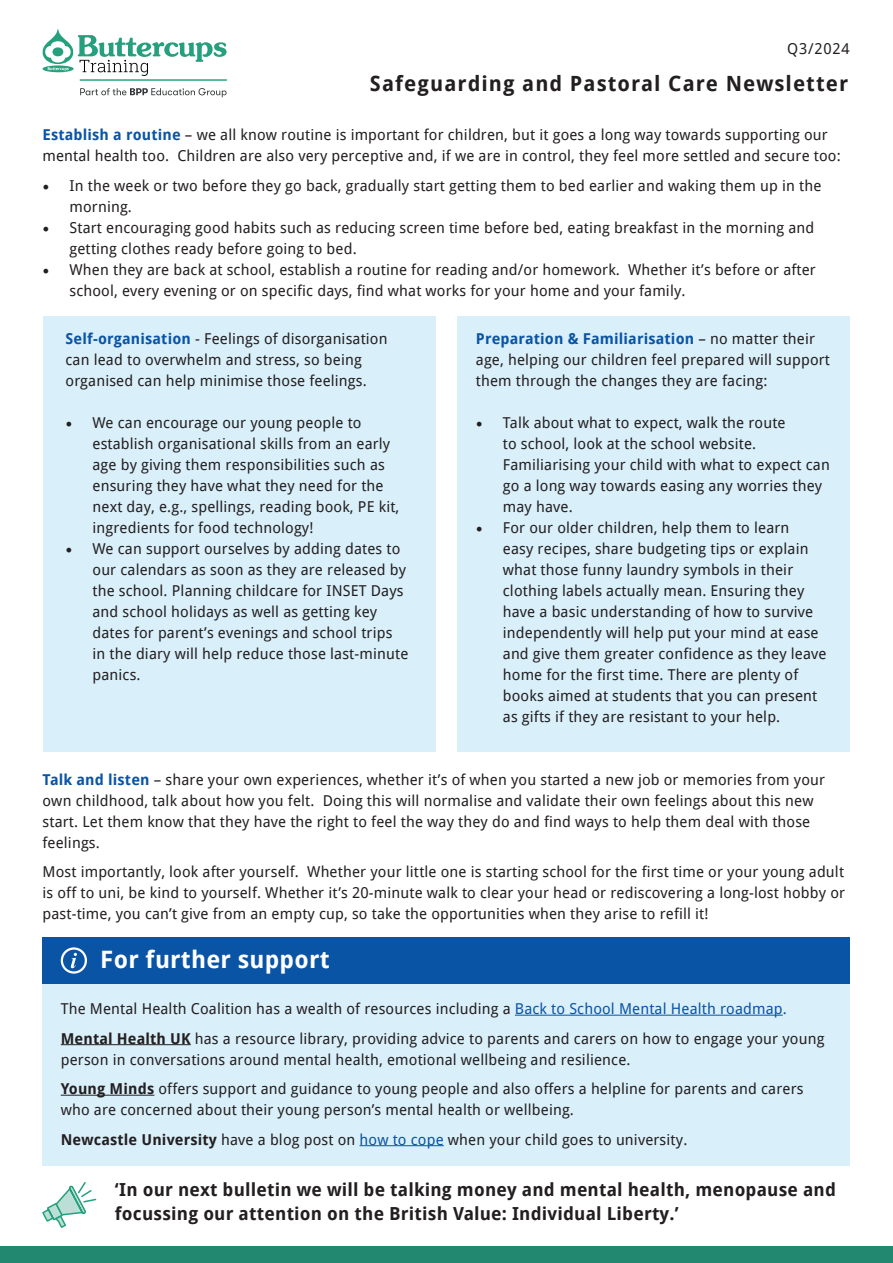
<style>
.page{position:relative;width:893px;height:1263px;background:#fff}
.page>*{position:absolute;margin:0;border:0;box-sizing:border-box;transform-origin:0 0}
.t1{font:700 24px "Droid Sans";letter-spacing:.01em;color:#fff}
.t2{font:700 21px "Droid Sans";letter-spacing:.05em;color:#231f20}
.t3{font:700 18px/24px "Droid Sans";letter-spacing:.01em;color:#231f20}
.t4{font:15px/21px "Droid Sans";letter-spacing:.01em;color:#231f20}
.s1{font-weight:700;color:#0a54a6}
.s2{font-family:"Minion Pro";font-size:18px}
.s3{color:#0a54a6}
.s4{font-weight:700}
</style>
<div class="page">
<div style="left:0;top:1247px;width:893px;height:16px;background:#238870"></div>
<hr style="left:80px;top:79px;width:147px;height:2px;background:#24a07c">
<svg style="left:42px;top:29px;width:185px;height:47px"></svg>
<svg style="left:80px;top:88px;width:147px;height:9px"></svg>
<div style="left:457px;top:316px;width:393px;height:436px;background:#d9effa"></div>
<div style="left:43px;top:316px;width:392px;height:436px;background:#d9effa"></div>
<div style="left:43px;top:955px;width:807px;height:211px;background:#d9effa"></div>
<div style="left:43px;top:937px;width:807px;height:47px;background:#0a54a6"></div>
<svg style="left:71px;top:953px;width:6px;height:15px"></svg>
<div style="left:61px;top:947px;width:26px;height:27px;border:2px solid #fff;border-radius:50%"></div>
<hr style="left:515px;top:1015px;width:268px;height:1px;background:#0a54a6">
<hr style="left:61px;top:1044px;width:130px;height:1px;background:#231f20">
<hr style="left:61px;top:1095px;width:93px;height:1px;background:#231f20">
<hr style="left:360px;top:1145px;width:84px;height:1px;background:#0a54a6">
<svg style="left:42px;top:1182px;width:55px;height:46px"></svg>
<p class="t4" style="left:787px;top:38px;width:64px">Q3/2024</p>
<h2 class="t2" style="left:370px;top:72px;width:480px">Safeguarding and Pastoral Care Newsletter</h2>
<p class="t4" style="left:43px;top:124px;width:800px"><span class="s1">Establish a routine</span> – we all know routine is important for children, but it goes a long way towards supporting our mental health too. Children are also very perceptive and, if we are in control, they feel more settled and secure too:</p>
<p class="t4" style="left:70px;top:175px;width:753px;text-indent:-27px"><span class="s2">•</span> In the week or two before they go back, gradually start getting them to bed earlier and waking them up in the morning.</p>
<p class="t4" style="left:70px;top:217px;width:746px;text-indent:-27px"><span class="s2">•</span> Start encouraging good habits such as reducing screen time before bed, eating breakfast in the morning and getting clothes ready before going to bed.</p>
<p class="t4" style="left:70px;top:259px;width:748px;text-indent:-27px"><span class="s2">•</span> When they are back at school, establish a routine for reading and/or homework. Whether it’s before or after school, every evening or on specific days, find what works for your home and your family.</p>
<p class="t4" style="left:66px;top:329px;width:324px"><span class="s1">Self-organisation</span> - Feelings of disorganisation can lead to overwhelm and stress, so being organised can help minimise those feelings.</p>
<p class="t4" style="left:93px;top:413px;width:308px;text-indent:-27px"><span class="s2">•</span> We can encourage our young people to establish organisational skills from an early age by giving them responsibilities such as ensuring they have what they need for the next day, e.g., spellings, reading book, PE kit, ingredients for food technology!</p>
<p class="t4" style="left:93px;top:539px;width:317px;text-indent:-27px"><span class="s2">•</span> We can support ourselves by adding dates to our calendars as soon as they are released by the school. Planning childcare for INSET Days and school holidays as well as getting key dates for parent’s evenings and school trips in the diary will help reduce those last-minute panics.</p>
<p class="t4" style="left:476px;top:329px;width:356px"><span class="s1">Preparation &amp; Familiarisation</span> – no matter their age, helping our children feel prepared will support them through the changes they are facing:</p>
<p class="t4" style="left:503px;top:413px;width:328px;text-indent:-27px"><span class="s2">•</span> Talk about what to expect, walk the route<br>to school, look at the school website.<br>Familiarising your child with what to expect can go a long way towards easing any worries they may have.</p>
<p class="t4" style="left:503px;top:518px;width:325px;text-indent:-27px"><span class="s2">•</span> For our older children, help them to learn<br>easy recipes, share budgeting tips or explain what those funny laundry symbols in their clothing labels actually mean. Ensuring they have a basic understanding of how to survive independently will help put your mind at ease and give them greater confidence as they leave home for the first time. There are plenty of books aimed at students that you can present as gifts if they are resistant to your help.</p>
<p class="t4" style="left:43px;top:769px;width:784px"><span class="s1">Talk and listen</span> – share your own experiences, whether it’s of when you started a new job or memories from your own childhood, talk about how you felt. Doing this will normalise and validate their own feelings about this new start. Let them know that they have the right to feel the way they do and find ways to help them deal with those feelings.</p>
<p class="t4" style="left:43px;top:861px;width:804px;text-align:justify">Most importantly, look after yourself. Whether your little one is starting school for the first time or your young adult is off to uni, be kind to yourself. Whether it’s 20-minute walk to clear your head or rediscovering a long-lost hobby or past-time, you can’t give from an empty cup, so take the opportunities when they arise to refill it!</p>
<p class="t1" style="left:100px;top:945px;width:231px">For further support</p>
<p class="t4" style="left:61px;top:998px;width:727px">The Mental Health Coalition has a wealth of resources including a <span class="s3">Back to School Mental Health roadmap.</span></p>
<p class="t4" style="left:61px;top:1028px;width:765px"><span class="s4">Mental Health UK</span> has a resource library, providing advice to parents and carers on how to engage your young person in conversations around mental health, emotional wellbeing and resilience.</p>
<p class="t4" style="left:61px;top:1078px;width:744px"><span class="s4">Young Minds</span> offers support and guidance to young people and also offers a helpline for parents and carers who are concerned about their young person’s mental health or wellbeing.</p>
<p class="t4" style="left:61px;top:1129px;width:628px"><span class="s4">Newcastle University</span> have a blog post on <span class="s3">how to cope</span> when your child goes to university.</p>
<p class="t3" style="left:115px;top:1177px;width:723px">‘In our next bulletin we will be talking money and mental health, menopause and focussing our attention on the British Value: Individual Liberty.’</p>
</div>
